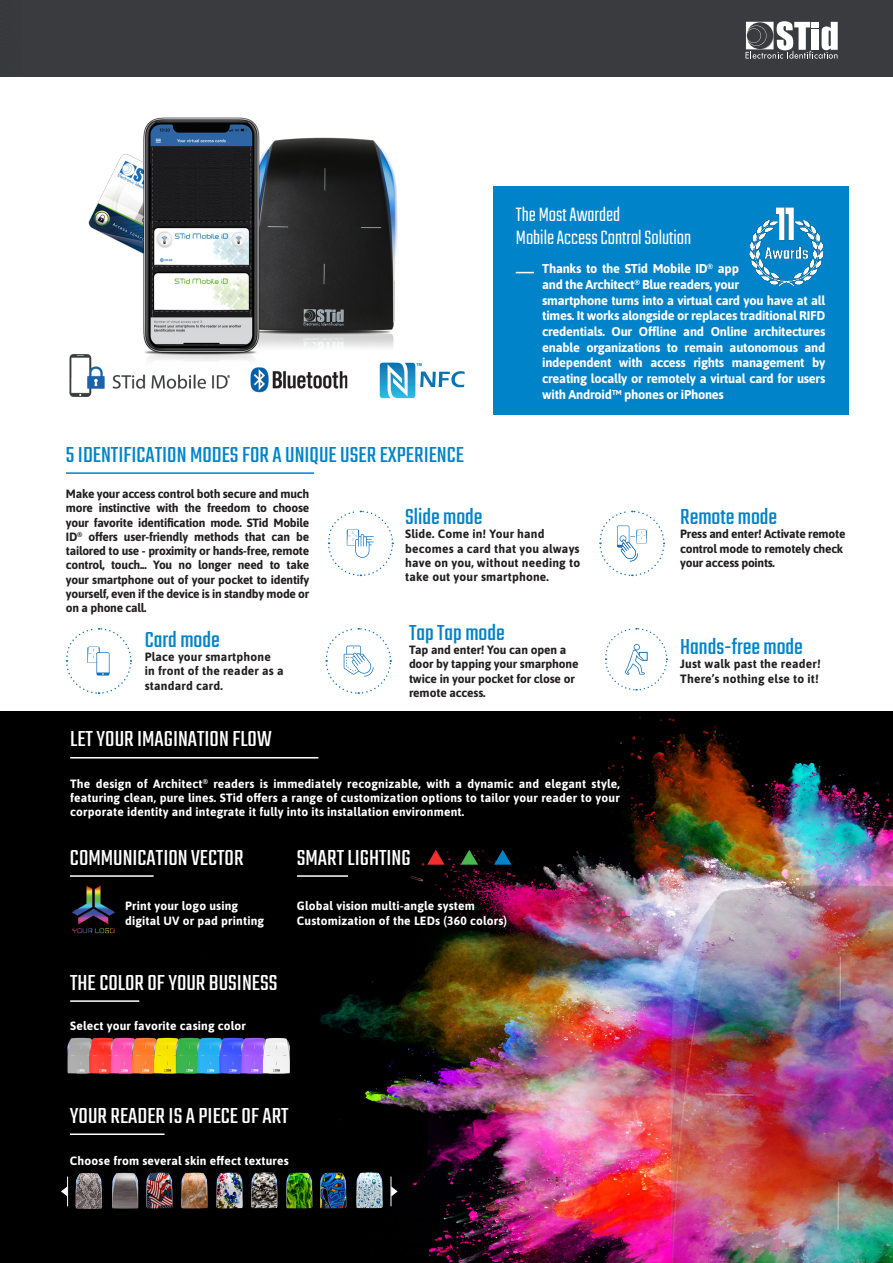
<style>
.page{position:relative;width:893px;height:1263px;background:#fff}
.page>*{position:absolute;margin:0;border:0;box-sizing:border-box;transform-origin:0 0}
.avatage_-_titre{font:24px "Teko";color:#fff}
.avatage_-_titre-2{font:24px "Teko";color:#0083c9}
.t1{font:300 21.3px/22.8px "Teko";color:#fff}
.t2{font:700 12.75px/15.6px "Asap";letter-spacing:-.02em;color:#fff}
.legende{font:700 12px/14.2px "Asap";letter-spacing:-.01em;color:#231f20}
.legende-2{font:700 12px/14.2px "Asap";letter-spacing:.015em;color:#fff;text-align:justify}
.legende-3{font:700 12px/14.2px "Asap";letter-spacing:.015em;color:#231f20}
.t3{font:700 3.9px "Arial";color:#0973b1}
</style>
<div class="page">
<img style="left:0;top:712px;width:893px;height:551px">
<div style="left:0;top:0;width:893px;height:77px;background:#393b3e"></div>
<svg style="left:746px;top:21px;width:92px;height:38px"></svg>
<hr style="left:70px;top:757px;width:248px;height:1px;background:#fff">
<div style="left:493px;top:186px;width:355px;height:228px;background:#0083c9"></div>
<svg style="left:516px;top:272px;width:18px;height:1px"></svg>
<hr style="left:70px;top:875px;width:84px;height:2px;background:#fff">
<img style="left:63px;top:878px;width:61px;height:64px">
<hr style="left:297px;top:875px;width:51px;height:2px;background:#fff">
<svg style="left:427px;top:850px;width:18px;height:15px"></svg>
<svg style="left:461px;top:850px;width:17px;height:15px"></svg>
<svg style="left:494px;top:850px;width:18px;height:15px"></svg>
<hr style="left:70px;top:1000px;width:69px;height:2px;background:#fff">
<div style="left:59px;top:1029px;width:239px;height:54px;background:#000"></div>
<img style="left:67px;top:1037px;width:223px;height:37px">
<hr style="left:66px;top:472px;width:248px;height:2px;background:#0083c9">
<hr style="left:70px;top:1133px;width:95px;height:2px;background:#fff">
<div style="left:54px;top:1170px;width:256px;height:42px;background:#000"></div>
<svg style="left:396px;top:1186px;width:2px;height:10px"></svg>
<img style="left:62px;top:1160px;width:35px;height:54px">
<img style="left:97px;top:1160px;width:36px;height:54px">
<img style="left:133px;top:1160px;width:35px;height:54px">
<img style="left:168px;top:1160px;width:35px;height:54px">
<img style="left:203px;top:1160px;width:34px;height:54px">
<img style="left:237px;top:1160px;width:36px;height:54px">
<img style="left:273px;top:1160px;width:34px;height:54px">
<img style="left:307px;top:1160px;width:35px;height:54px">
<img style="left:342px;top:1160px;width:54px;height:54px">
<svg style="left:66px;top:628px;width:66px;height:66px"></svg>
<svg style="left:328px;top:511px;width:65px;height:65px"></svg>
<svg style="left:326px;top:628px;width:65px;height:66px"></svg>
<svg style="left:599px;top:511px;width:66px;height:65px"></svg>
<svg style="left:605px;top:628px;width:63px;height:62px"></svg>
<img style="left:69px;top:354px;width:23px;height:43px">
<svg style="left:380px;top:363px;width:85px;height:35px"></svg>
<img style="left:83px;top:117px;width:315px;height:276px">
<img style="left:749px;top:207px;width:74px;height:78px">
<p class="t3" style="left:416px;top:362px;width:7px">TM</p>
<p class="t1" style="left:516px;top:204px;width:177px">The Most Awarded<br>Mobile Access Control Solution</p>
<p class="t2" style="left:542px;top:260px;width:285px">Thanks to the STid Mobile ID<sup>®</sup> app<br>and the Architect<sup>®</sup> Blue readers, your<br>smartphone turns into a virtual card you have at all times. It works alongside or replaces traditional RIFD credentials. Our Offline and Online architectures enable organizations to remain autonomous and independent with access rights management by creating locally or remotely a virtual card for users with Android™ phones or iPhones</p>
<p class="avatage_-_titre-2" style="left:66px;top:441px;width:400px">5 IDENTIFICATION MODES FOR A UNIQUE USER EXPERIENCE</p>
<p class="legende" style="left:66px;top:486px;width:245px;text-align:justify">Make your access control both secure and much more instinctive with the freedom to choose your favorite identification mode. STid Mobile ID<sup>®</sup> offers user-friendly methods that can be tailored to use - proximity or hands-free, remote control, touch... You no longer need to take your smartphone out of your pocket to identify yourself, even if the device is in standby mode or on a phone call.</p>
<p class="avatage_-_titre-2" style="left:405px;top:503px;width:79px">Slide mode</p>
<p class="legende-3" style="left:405px;top:526px;width:176px">Slide. Come in! Your hand becomes a card that you always have on you, without needing to take out your smartphone.</p>
<p class="avatage_-_titre-2" style="left:145px;top:626px;width:76px">Card mode</p>
<p class="legende-3" style="left:145px;top:649px;width:140px">Place your smartphone in front of the reader as a standard card.</p>
<p class="avatage_-_titre-2" style="left:409px;top:619px;width:97px">Tap Tap mode</p>
<p class="legende" style="left:409px;top:642px;width:171px">Tap and enter! You can open a door by tapping your smarphone twice in your pocket for close or remote access.</p>
<p class="avatage_-_titre" style="left:70px;top:726px;width:203px">LET YOUR IMAGINATION FLOW</p>
<p class="legende-2" style="left:70px;top:776px;width:551px">The design of Architect<sup>®</sup> readers is immediately recognizable, with a dynamic and elegant style, featuring clean, pure lines. STid offers a range of customization options to tailor your reader to your corporate identity and integrate it fully into its installation environment.</p>
<p class="avatage_-_titre" style="left:70px;top:844px;width:175px">COMMUNICATION VECTOR</p>
<p class="legende-2" style="left:125px;top:898px;width:114px">Print your logo using</p>
<p class="legende-2" style="left:125px;top:913px;width:140px">digital UV or pad printing</p>
<p class="avatage_-_titre" style="left:70px;top:969px;width:209px">THE COLOR OF YOUR BUSINESS</p>
<p class="legende-2" style="left:70px;top:1018px;width:177px">Select your favorite casing color</p>
<p class="avatage_-_titre" style="left:297px;top:844px;width:115px">SMART LIGHTING</p>
<p class="legende-2" style="left:297px;top:898px;width:180px">Global vision multi-angle system</p>
<p class="legende-2" style="left:297px;top:913px;width:212px">Customization of the LEDs (360 colors)</p>
<p class="avatage_-_titre" style="left:70px;top:1102px;width:220px">YOUR READER IS A PIECE OF ART</p>
<p class="legende-2" style="left:70px;top:1153px;width:220px">Choose from several skin effect textures</p>
<p class="avatage_-_titre-2" style="left:680px;top:503px;width:98px">Remote mode</p>
<p class="legende" style="left:680px;top:526px;width:167px">Press and enter! Activate remote control mode to remotely check your access points.</p>
<p class="avatage_-_titre-2" style="left:680px;top:633px;width:124px">Hands-free mode</p>
<p class="legende-3" style="left:680px;top:656px;width:142px">Just walk past the reader!<br>There’s nothing else to it!</p>
</div>
